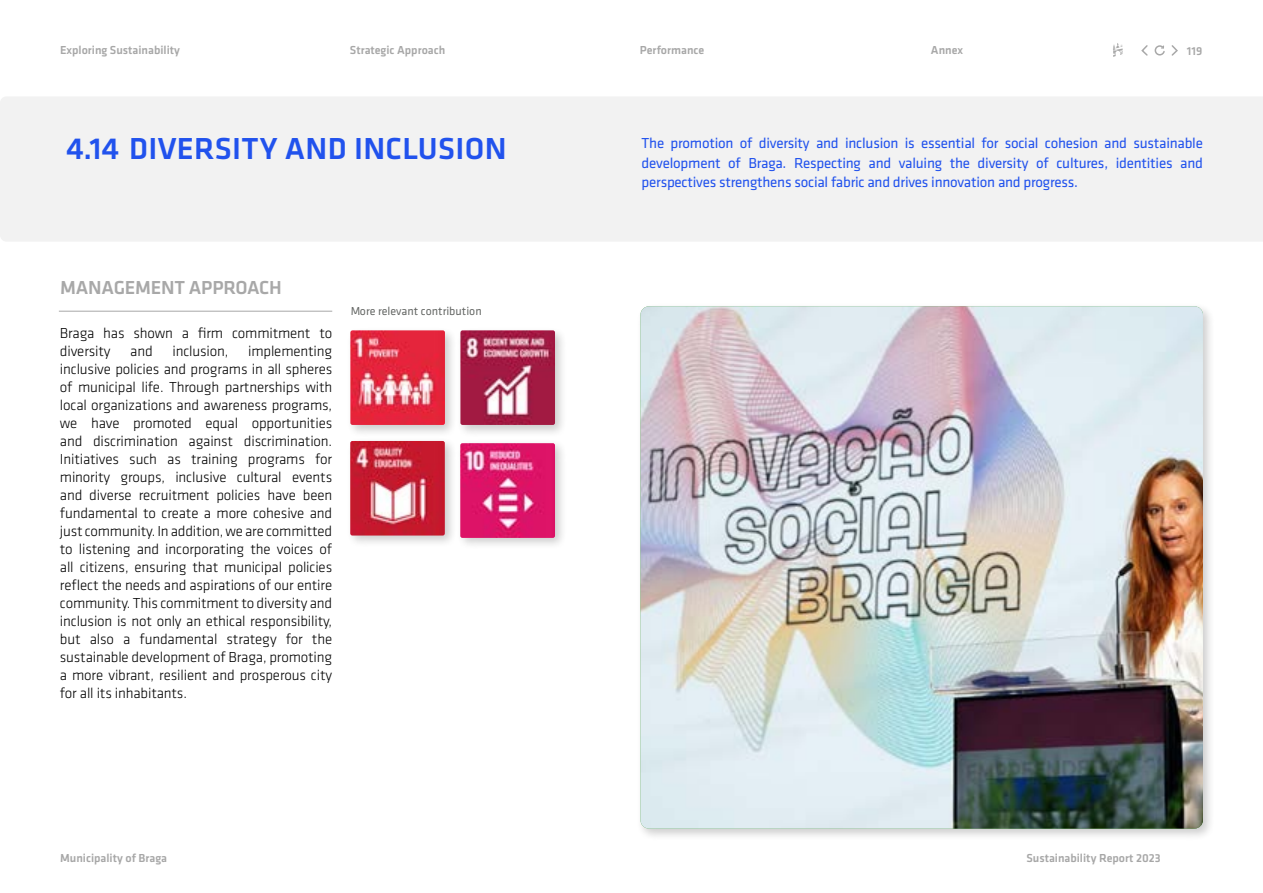
<style>
.page{position:relative;width:1263px;height:893px;background:#fff}
.page>*{position:absolute;margin:0;border:0;box-sizing:border-box;transform-origin:0 0}
.t1{font:500 31.5px "Klavika";letter-spacing:.01em;color:#2152ed}
.t2{font:500 19.5px "Klavika";letter-spacing:-.01em;color:#a8a8a8}
.t3{font:300 15px/18px "Klavika";letter-spacing:-.01em;color:#000}
.t4{font:15px/19.5px "Klavika";letter-spacing:-.015em;color:#2152ed;text-align:justify}
.t5{font:500 12px "Klavika";color:#a7a7a7}
.t6{font:12px "Klavika";color:#000500}
.t7{font:500 12px "Klavika";color:#a8a8a8}
</style>
<div class="page">
<svg style="left:1141px;top:45px;width:37px;height:11px"></svg>
<svg style="left:1113px;top:43px;width:10px;height:14px"></svg>
<div style="left:347px;top:437px;width:111px;height:111px;background:#000;opacity:.2"></div>
<img style="left:350px;top:441px;width:95px;height:95px">
<div style="left:457px;top:327px;width:111px;height:111px;background:#000;opacity:.2"></div>
<img style="left:460px;top:330px;width:95px;height:95px">
<div style="left:347px;top:327px;width:111px;height:111px;background:#000;opacity:.2"></div>
<img style="left:350px;top:330px;width:95px;height:95px">
<div style="left:457px;top:439px;width:111px;height:111px;background:#000;opacity:.2"></div>
<img style="left:460px;top:443px;width:95px;height:95px">
<div style="left:0;top:97px;width:1263px;height:144px;background:#f2f2f2"></div>
<hr style="left:59px;top:311px;width:273px;height:1px;background:#a8a8a8">
<div style="left:637px;top:303px;width:579px;height:538px;background:#000;opacity:.2"></div>
<img style="left:640px;top:306px;width:563px;height:523px">
<p class="t5" style="left:60px;top:43px;width:122px">Exploring Sustainability</p>
<p class="t5" style="left:350px;top:43px;width:97px">Strategic Approach</p>
<p class="t5" style="left:640px;top:43px;width:66px">Performance</p>
<p class="t5" style="left:931px;top:43px;width:34px">Annex</p>
<p class="t7" style="left:1187px;top:44px;width:17px">119</p>
<h1 class="t1" style="left:66px;top:131px;width:442px">4.14 DIVERSITY AND INCLUSION</h1>
<p class="t4" style="left:642px;top:134px;width:563px">The promotion of diversity and inclusion is essential for social cohesion and sustainable development of Braga. Respecting and valuing the diversity of cultures, identities and perspectives strengthens social fabric and drives innovation and progress.</p>
<h2 class="t2" style="left:60px;top:277px;width:223px">MANAGEMENT APPROACH</h2>
<p class="t3" style="left:60px;top:324px;width:274px">Braga has shown a firm commitment to diversity</p>
<p class="t3" style="left:60px;top:342px;width:274px;text-align:justify;text-indent:188px">implementing inclusive policies and programs in all spheres of municipal life. Through partnerships with local organizations and awareness programs, we have promoted equal opportunities and discrimination against discrimination.<br>Initiatives such as training programs for minority groups, inclusive cultural events and diverse recruitment policies have been fundamental to create a more cohesive and just community. In addition, we are committed to listening and incorporating the voices of all citizens, ensuring that municipal policies reflect the needs and aspirations of our entire community. This commitment to diversity and inclusion is not only an ethical responsibility, but also a fundamental strategy for the sustainable development of Braga, promoting a more vibrant, resilient and prosperous city for all its inhabitants.</p>
<p class="t3" style="left:130px;top:342px;width:24px">and</p>
<p class="t3" style="left:172px;top:342px;width:57px">inclusion,</p>
<p class="t6" style="left:350px;top:305px;width:133px">More relevant contribution</p>
<p class="t5" style="left:60px;top:852px;width:109px">Municipality of Braga</p>
<p class="t5" style="left:1026px;top:852px;width:136px">Sustainability Report 2023</p>
</div>
